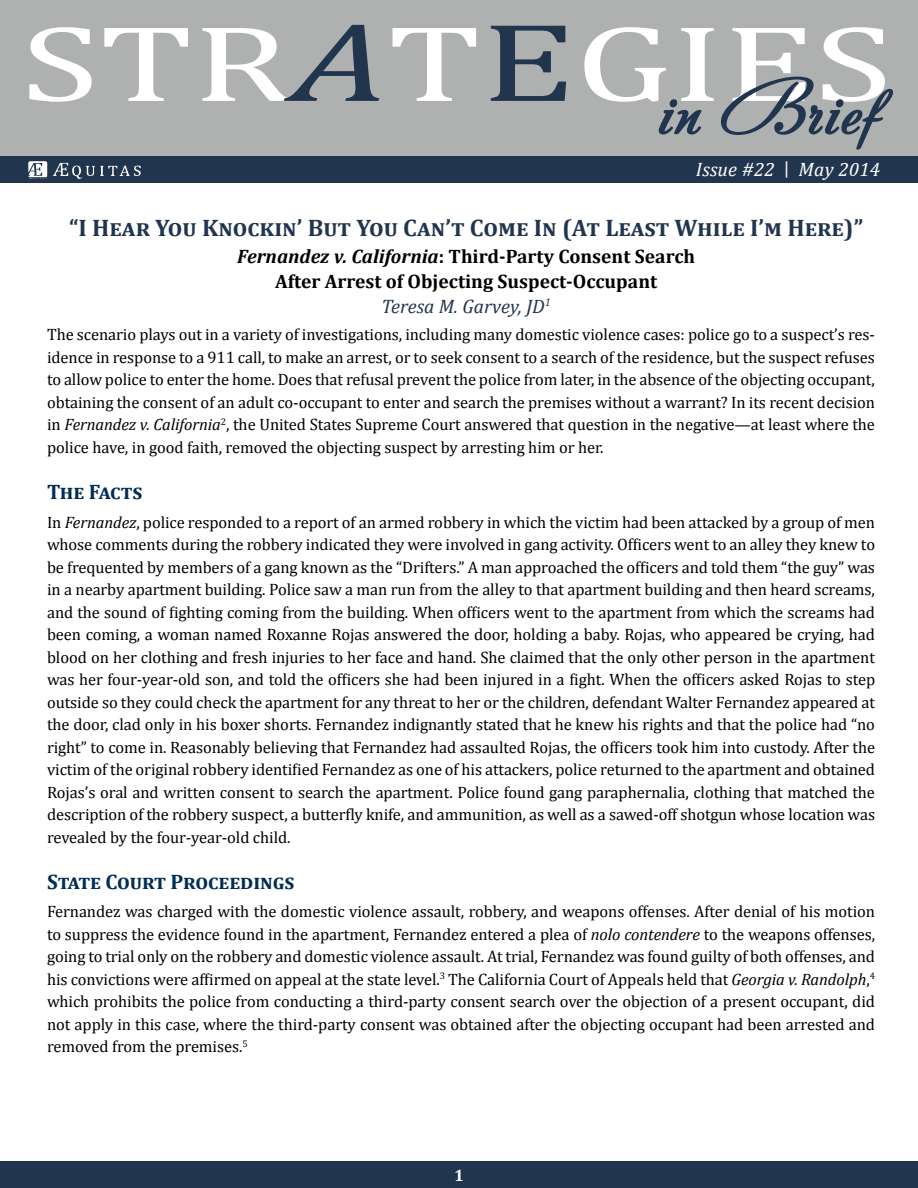
<style>
.page{position:relative;width:918px;height:1188px;background:#fff}
.page>*{position:absolute;margin:0;border:0;box-sizing:border-box;transform-origin:0 0}
.t1{font:700 24px "Cambria";color:#21354f}
.t2{font:700 21px "Cambria";letter-spacing:-.005em;color:#002d56}
.t3{font:700 19.5px/24.9px "Cambria";color:#000;text-align:center}
.t4{font:italic 19.5px "Cambria";letter-spacing:.01em;color:#fff}
.t5{font:16.5px/22.5px "Cambria";letter-spacing:-.005em;color:#000;text-align:justify}
.t6{font:700 16.5px "Cambria";color:#fff}
.s1{font-style:normal;font-size:18px}
.s2{font-style:italic}
.s3{font-weight:400;font-style:italic;color:#21354f}
</style>
<div class="page">
<div style="left:0;top:0;width:918px;height:158px;background:#aeb1af"></div>
<div style="left:0;top:156px;width:918px;height:27px;background:#21354f"></div>
<img style="left:28px;top:161px;width:19px;height:18px">
<img style="left:52px;top:162px;width:89px;height:17px">
<svg style="left:29px;top:25px;width:350px;height:77px"></svg>
<svg style="left:393px;top:28px;width:83px;height:73px"></svg>
<svg style="left:491px;top:26px;width:75px;height:75px"></svg>
<svg style="left:584px;top:27px;width:309px;height:123px"></svg>
<div style="left:0;top:1161px;width:918px;height:27px;background:#21354f"></div>
<p class="t4" style="left:696px;top:157px;width:186px">Issue #22 <span class="s1">|</span> May 2014</p>
<h1 class="t1" style="left:69px;top:214px;width:796px">“I Hear You Knockin’ But You Can’t Come In (At Least While I’m Here)”</h1>
<p class="t3" style="left:237px;top:243px;width:460px"><span class="s2">Fernandez v. California</span>: Third-Party Consent Search<br>After Arrest of Objecting Suspect-Occupant<br><span class="s3">Teresa M. Garvey, JD</span><sup>1</sup></p>
<p class="t5" style="left:47px;top:323px;width:830px">The scenario plays out in a variety of investigations, including many domestic violence cases: police go to a suspect’s res&shy;idence in response to a 911 call, to make an arrest, or to seek consent to a search of the residence, but the suspect refuses to allow police to enter the home. Does that refusal prevent the police from later, in the absence of the objecting occupant, obtaining the consent of an adult co-occupant to enter and search the premises without a warrant? In its recent decision in <span class="s2">Fernandez v. California</span><sup>2</sup>, the United States Supreme Court answered that question in the negative—at least where the police have, in good faith, removed the objecting suspect by arresting him or her.</p>
<p class="t2" style="left:47px;top:479px;width:97px">The Facts</p>
<p class="t5" style="left:47px;top:511px;width:830px">In <span class="s2">Fernandez</span>, police responded to a report of an armed robbery in which the victim had been attacked by a group of men whose comments during the robbery indicated they were involved in gang activity. Officers went to an alley they knew to be frequented by members of a gang known as the “Drifters.” A man approached the officers and told them “the guy” was in a nearby apartment building. Police saw a man run from the alley to that apartment building and then heard screams, and the sound of fighting coming from the building. When officers went to the apartment from which the screams had been coming, a woman named Roxanne Rojas answered the door, holding a baby. Rojas, who appeared be crying, had blood on her clothing and fresh injuries to her face and hand. She claimed that the only other person in the apartment was her four-year-old son, and told the officers she had been injured in a fight. When the officers asked Rojas to step outside so they could check the apartment for any threat to her or the children, defendant Walter Fernandez appeared at the door, clad only in his boxer shorts. Fernandez indignantly stated that he knew his rights and that the police had “no right” to come in. Reasonably believing that Fernandez had assaulted Rojas, the officers took him into custody. After the victim of the original robbery identified Fernandez as one of his attackers, police returned to the apartment and obtained Rojas’s oral and written consent to search the apartment. Police found gang paraphernalia, clothing that matched the description of the robbery suspect, a butterfly knife, and ammunition, as well as a sawed-off shotgun whose location was revealed by the four-year-old child.</p>
<p class="t2" style="left:47px;top:869px;width:249px">State Court Proceedings</p>
<p class="t5" style="left:47px;top:900px;width:830px">Fernandez was charged with the domestic violence assault, robbery, and weapons offenses. After denial of his motion to suppress the evidence found in the apartment, Fernandez entered a plea of <span class="s2">nolo contendere</span> to the weapons offenses, going to trial only on the robbery and domestic violence assault. At trial, Fernandez was found guilty of both offenses, and his convictions were affirmed on appeal at the state level.<sup>3</sup> The California Court of Appeals held that <span class="s2">Georgia v. Randolph</span>,<sup>4 </sup>which prohibits the police from conducting a third-party consent search over the objection of a present occupant, did not apply in this case, where the third-party consent was obtained after the objecting occupant had been arrested and removed from the premises.<sup>5</sup></p>
<p class="t6" style="left:454px;top:1165px;width:11px">1</p>
</div>
